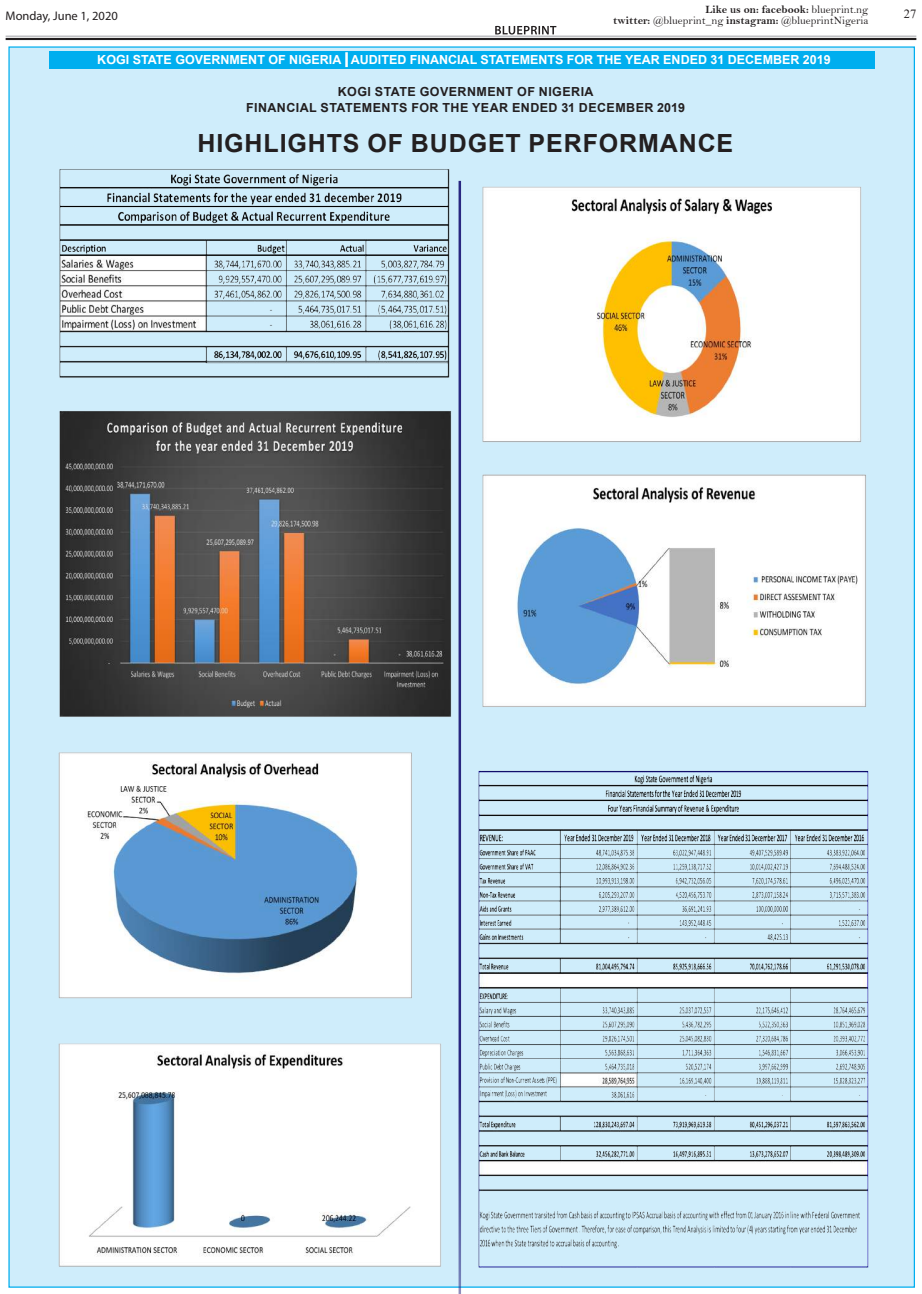
<style>
.page{position:relative;width:922px;height:1294px;background:#fff}
.page>*{position:absolute;margin:0;border:0;box-sizing:border-box;transform-origin:0 0}
.t1{font:700 25px "Arial";letter-spacing:.035em;color:#231f20}
.t2{font:700 12.5px "Arial";color:#fff}
.t3{font:700 12.5px/16.2px "Arial";letter-spacing:.035em;color:#231f20;text-align:center}
.t4{font:12.5px "Myriad Pro";color:#231f20}
.t5{font:12.5px "Times New Roman";color:#231f20}
.t6{font:11.25px "Bell";color:#231f20}
.t7{font:11.25px "Bell MT Bold";color:#231f20}
.s1{font-family:"Bell"}
.s2{font-family:"Bell MT Bold"}
</style>
<div class="page">
<div style="left:8px;top:46px;width:907px;height:1241px;background:#cfedfb;border:1px solid #00aeef"></div>
<hr style="left:6px;top:36px;width:910px;height:1px;background:#a8a9ad">
<hr style="left:6px;top:38px;width:910px;height:2px;background:#231f20">
<svg style="left:495px;top:26px;width:61px;height:9px"></svg>
<img style="left:59px;top:169px;width:393px;height:548px">
<img style="left:482px;top:186px;width:384px;height:521px">
<img style="left:58px;top:752px;width:383px;height:515px">
<img style="left:468px;top:770px;width:405px;height:517px">
<div style="left:50px;top:51px;width:825px;height:17px;background:#00aeef"></div>
<hr style="left:345px;top:52px;width:3px;height:15px;background:#fff">
<svg style="left:458px;top:181px;width:3px;height:1112px;background:#4d529b"></svg>
<p class="t7" style="left:705px;top:3px;width:164px">Like us on: facebook: <span class="s1">blueprint.ng</span></p>
<p class="t6" style="left:613px;top:14px;width:256px"><span class="s2">twitter:</span> @blueprint_ng <span class="s2">instagram:</span> @blueprintNigeria</p>
<p class="t2" style="left:97px;top:51px;width:735px">KOGI STATE GOVERNMENT OF NIGERIA AUDITED FINANCIAL STATEMENTS FOR THE YEAR ENDED 31 DECEMBER 2019</p>
<p class="t3" style="left:246px;top:83px;width:440px">KOGI STATE GOVERNMENT OF NIGERIA<br>FINANCIAL STATEMENTS FOR THE YEAR ENDED 31 DECEMBER 2019</p>
<h1 class="t1" style="left:197px;top:126px;width:537px">HIGHLIGHTS OF BUDGET PERFORMANCE</h1>
<p class="t4" style="left:6px;top:8px;width:114px">Monday, June 1, 2020</p>
<p class="t5" style="left:903px;top:5px;width:14px">27</p>
</div>
